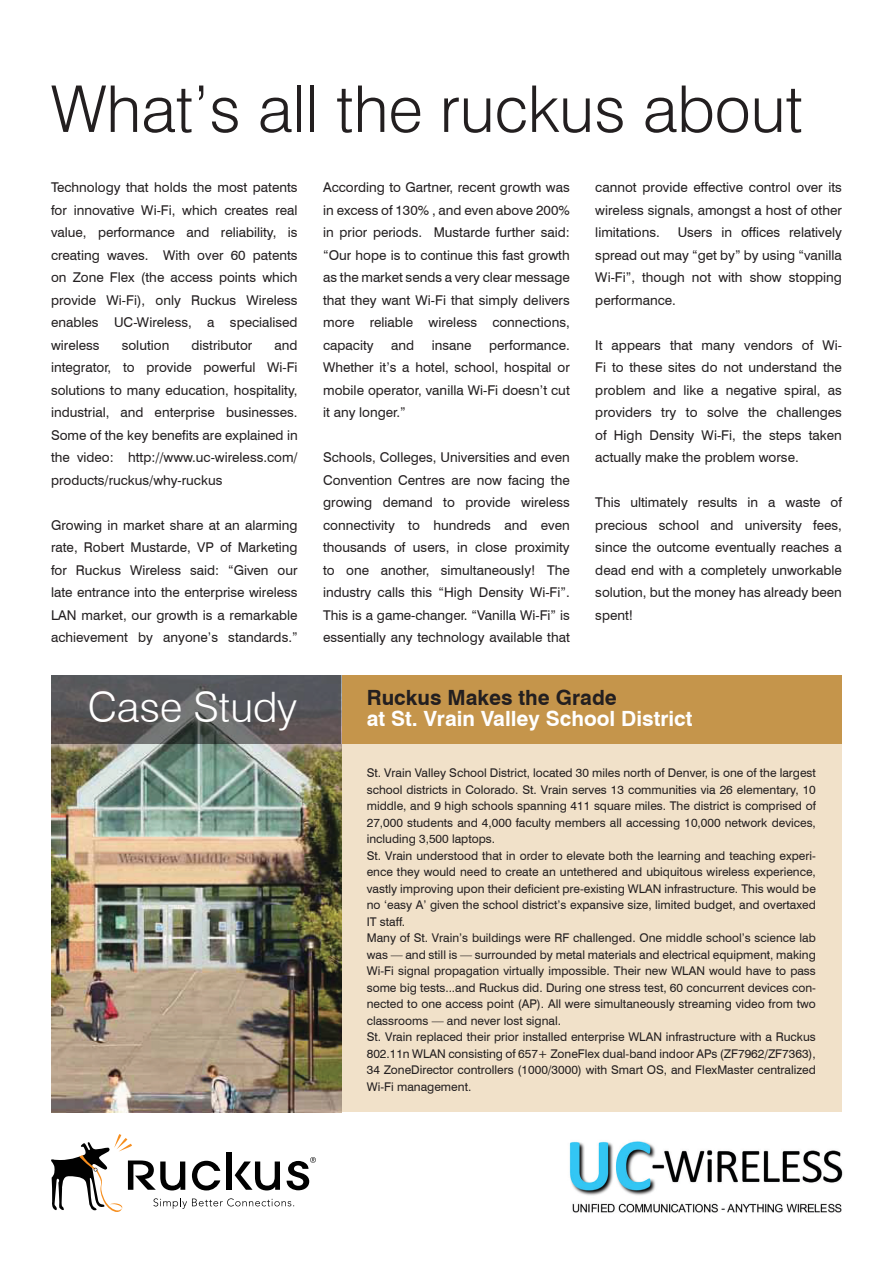
<style>
.page{position:relative;width:893px;height:1263px;background:#fff}
.page>*{position:absolute;margin:0;border:0;box-sizing:border-box;transform-origin:0 0}
.t1{font:300 64.5px "Swiss 721 BT";color:#231f20}
.t2{font:300 42px "Swiss 721 BT";color:#fff}
.t3{font:700 21px "Swiss 721 BT";color:#fff}
.t4{font:700 21px "Swiss 721 BT";color:#231f20}
.t5{font:13.5px/22.5px "Swiss 721 BT";color:#231f20;text-align:justify}
.t6{font:12px/16.5px "Swiss 721 BT";color:#231f20}
</style>
<div class="page">
<div style="left:340px;top:736px;width:502px;height:376px;background:#f1e1c9"></div>
<svg style="left:51px;top:1134px;width:265px;height:78px"></svg>
<img style="left:569px;top:1141px;width:274px;height:72px">
<div style="left:338px;top:675px;width:504px;height:68px;background:#c5954b"></div>
<img style="left:51px;top:743px;width:290px;height:369px">
<svg style="left:51px;top:675px;width:290px;height:68px;background:#59585a"></svg>
<h1 class="t1" style="left:51px;top:70px;width:753px">What’s all the ruckus about</h1>
<p class="t5" style="left:51px;top:176px;width:248px">Technology that holds the most patents for innovative Wi-Fi, which creates real value, performance and reliability, is creating waves. With over 60 patents on Zone Flex (the access points which provide Wi-Fi), only Ruckus Wireless enables UC-Wireless, a specialised wireless</p>
<p class="t5" style="left:51px;top:333px;width:248px;text-indent:224px">and integrator, to provide powerful Wi-Fi solutions to many education, hospitality, industrial, and enterprise businesses.<br>Some of the key benefits are explained in the video: http://www.uc-wireless.com/ products/ruckus/why-ruckus</p>
<p class="t5" style="left:51px;top:513px;width:248px">Growing in market share at an alarming rate, Robert Mustarde, VP of Marketing for Ruckus Wireless said: “Given our late entrance into the enterprise wireless LAN market, our growth is a remarkable achievement by anyone’s standards.”</p>
<p class="t5" style="left:122px;top:333px;width:49px">solution</p>
<p class="t5" style="left:192px;top:333px;width:62px">distributor</p>
<h2 class="t2" style="left:88px;top:681px;width:211px">Case Study</h2>
<p class="t5" style="left:323px;top:176px;width:248px">According to Gartner, recent growth was in excess of 130% , and even above 200% in prior periods. Mustarde further said: “Our hope is to continue this fast growth as the market sends a very clear message that they want Wi-Fi that simply delivers more reliable wireless connections, capacity</p>
<p class="t5" style="left:323px;top:333px;width:248px;text-indent:166px">performance.<br>Whether it’s a hotel, school, hospital or mobile operator, vanilla Wi-Fi doesn’t cut it any longer.”</p>
<p class="t5" style="left:323px;top:446px;width:248px">Schools, Colleges, Universities and even Convention Centres are now facing the growing demand to provide wireless connectivity to hundreds and even thousands of users, in close proximity to one another, simultaneously! The industry calls this “High Density Wi-Fi”.<br>This is a game-changer. “Vanilla Wi-Fi” is essentially any technology available that</p>
<p class="t5" style="left:391px;top:333px;width:25px">and</p>
<p class="t5" style="left:432px;top:333px;width:41px">insane</p>
<p class="t5" style="left:595px;top:176px;width:248px">cannot provide effective control over its wireless signals, amongst a host of other limitations.</p>
<p class="t5" style="left:595px;top:221px;width:248px;text-indent:82px">Users in offices relatively spread out may “get by” by using “vanilla Wi-Fi”, though not with show stopping performance.</p>
<p class="t5" style="left:595px;top:333px;width:248px">It appears that many vendors of Wi-Fi to these sites do not understand the problem and like a negative spiral, as providers try to solve the challenges of High Density Wi-Fi, the steps taken actually make the problem worse.</p>
<p class="t5" style="left:595px;top:491px;width:248px">This ultimately results in a waste of precious school and university fees, since the outcome eventually reaches a dead end with a completely unworkable solution, but the money has already been spent!</p>
<h3 class="t4" style="left:367px;top:685px;width:252px">Ruckus Makes the Grade</h3>
<h3 class="t3" style="left:367px;top:706px;width:327px">at St. Vrain Valley School District</h3>
<p class="t6" style="left:367px;top:765px;width:451px">St. Vrain Valley School District, located 30 miles north of Denver, is one of the largest school districts in Colorado. St. Vrain serves 13 communities via 26 elementary, 10 middle, and 9 high schools spanning 411 square miles. The district is comprised of 27,000 students and 4,000 faculty members all accessing 10,000 network devices, including 3,500 laptops.<br>St. Vrain understood that in order to elevate both the learning and teaching experi&shy;ence they would need to create an untethered and ubiquitous wireless experience, vastly improving upon their deficient pre-existing WLAN infrastructure. This would be no ‘easy A’ given the school district’s expansive size, limited budget, and overtaxed IT staff.<br>Many of St. Vrain’s buildings were RF challenged. One middle school’s science lab was — and still is — surrounded by metal materials and electrical equipment, making Wi-Fi signal propagation virtually impossible. Their new WLAN would have to pass some big tests...and Ruckus did. During one stress test, 60 concurrent devices con&shy;nected to one access point (AP). All were simultaneously streaming video from two classrooms — and never lost signal.<br>St. Vrain replaced their prior installed enterprise WLAN infrastructure with a Ruckus 802.11n WLAN consisting of 657+ ZoneFlex dual-band indoor APs (ZF7962/ZF7363), 34 ZoneDirector controllers (1000/3000) with Smart OS, and FlexMaster centralized Wi-Fi management.</p>
</div>
